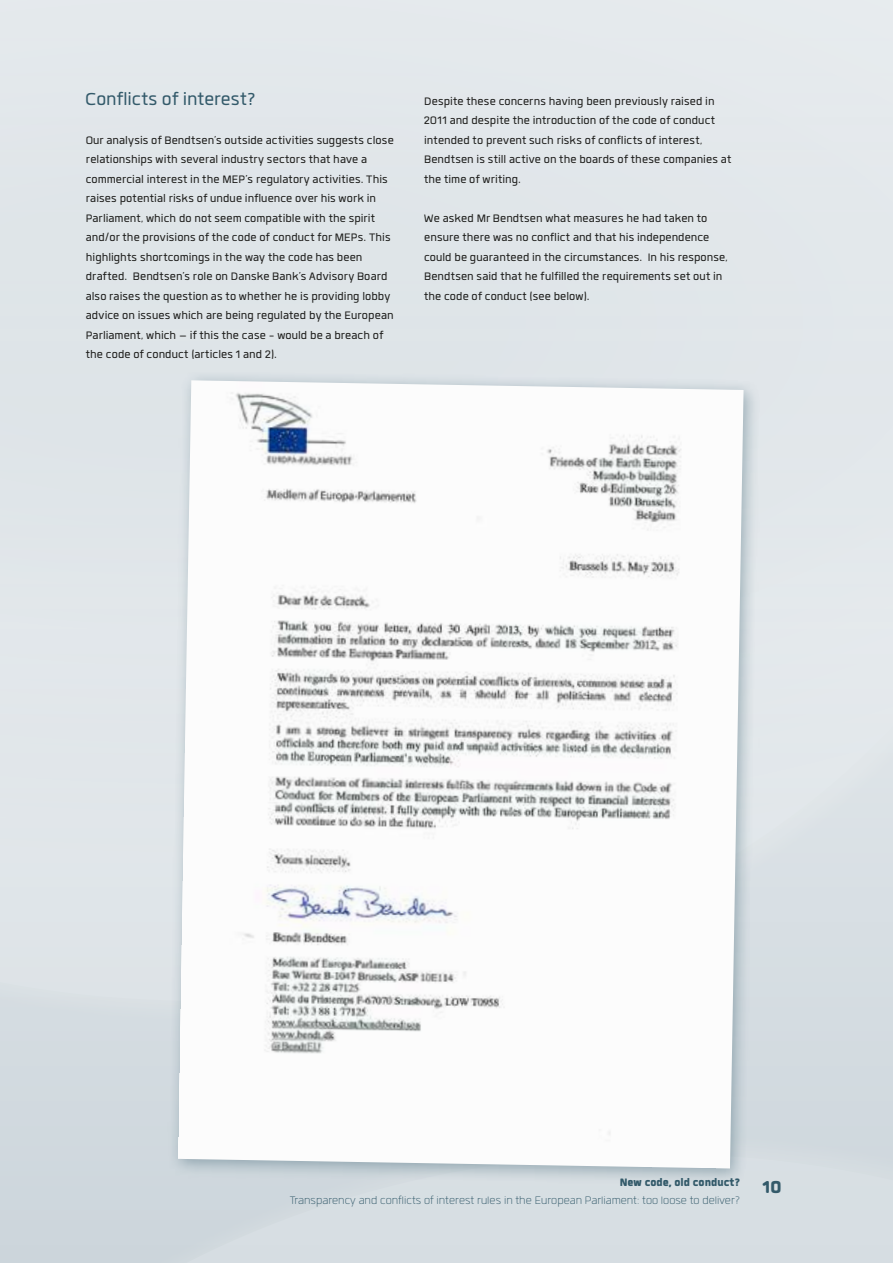
<style>
.page{position:relative;width:893px;height:1263px;background:#d4dbe1}
.page>*{position:absolute;margin:0;border:0;box-sizing:border-box;transform-origin:0 0}
.t1{font:24px "Quan";letter-spacing:.005em;color:#335a6a}
.t2{font:900 24px "Quan Rounded";color:#335a6a}
.t3{font:15px/19.5px "Quan";letter-spacing:.005em;color:#1d1d1b}
.t4{font:300 15px "Quan Rounded";color:#335a6a}
.t5{font:900 15px "Quan";color:#335a6a}
</style>
<div class="page">
<div style="left:0;top:0;width:893px;height:1000px;background:#e1e6ea"></div>
<div style="left:167px;top:369px;width:593px;height:816px;background:#335a6a;opacity:.4"></div>
<img style="left:178px;top:380px;width:566px;height:788px">
<h1 class="t1" style="left:85px;top:87px;width:172px">Conflicts of interest?</h1>
<p class="t3" style="left:86px;top:130px;width:310px">Our analysis of Bendtsen’s outside activities suggests close relationships with several industry sectors that have a commercial interest in the MEP’s regulatory activities. This raises potential risks of undue influence over his work in Parliament, which do not seem compatible with the spirit and/or the provisions of the code of conduct for MEPs. This highlights shortcomings in the way the code has been drafted. Bendtsen’s role on Danske Bank’s Advisory Board also raises the question as to whether he is providing lobby advice on issues which are being regulated by the European Parliament, which – if this the case - would be a breach of the code of conduct (articles 1 and 2).</p>
<p class="t3" style="left:424px;top:91px;width:309px">Despite these concerns having been previously raised in 2011 and despite the introduction of the code of conduct intended to prevent such risks of conflicts of interest, Bendtsen is still active on the boards of these companies at the time of writing.</p>
<p class="t3" style="left:424px;top:208px;width:305px">We asked Mr Bendtsen what measures he had taken to ensure there was no conflict and that his independence could be guaranteed in the circumstances. In his response, Bendtsen said that he fulfilled the requirements set out in the code of conduct (see below).</p>
<p class="t5" style="left:620px;top:1175px;width:122px">New code, old conduct?</p>
<p class="t4" style="left:290px;top:1194px;width:452px">Transparency and conflicts of interest rules in the European Parliament: too loose to deliver?</p>
<h1 class="t2" style="left:763px;top:1175px;width:21px">10</h1>
</div>
